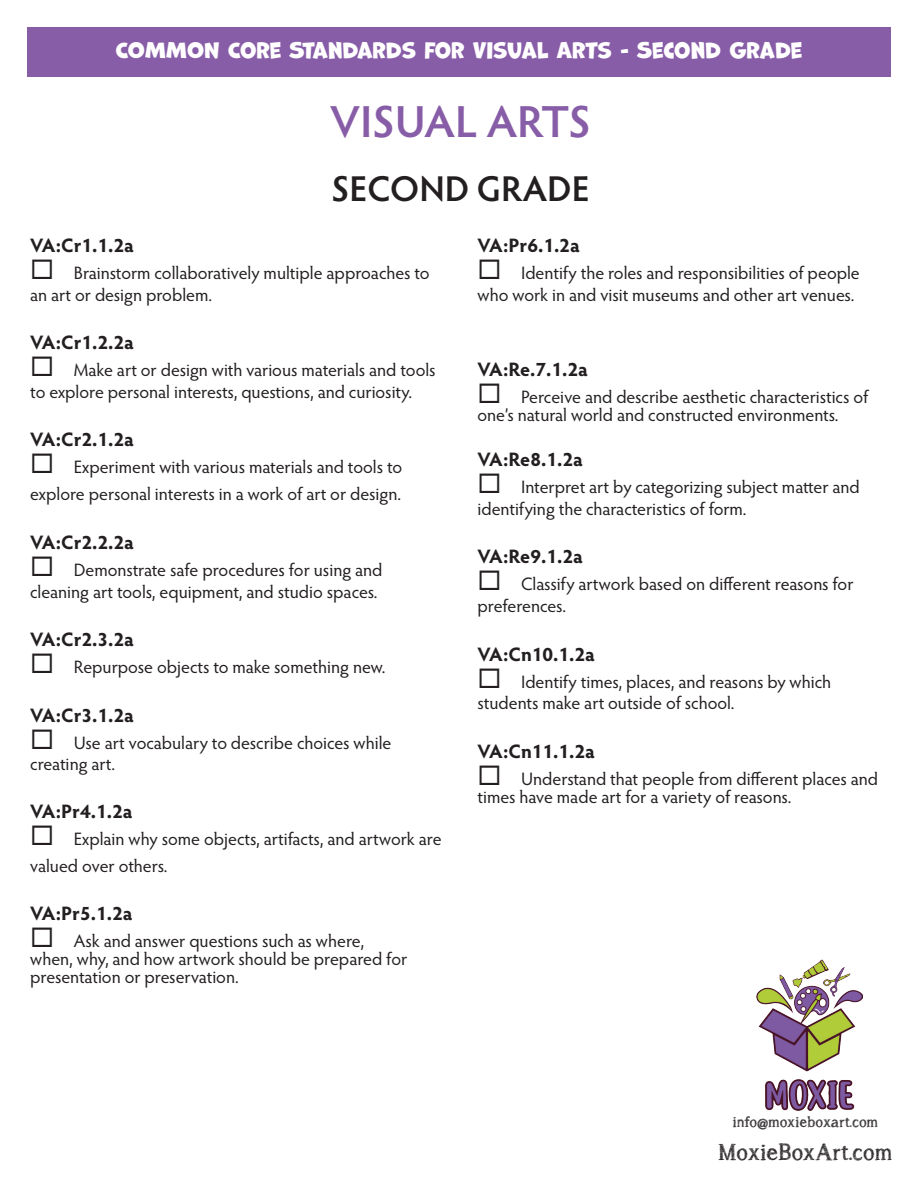
<style>
.page{position:relative;width:918px;height:1188px;background:#fff}
.page>*{position:absolute;margin:0;border:0;box-sizing:border-box;transform-origin:0 0}
.t1{font:600 45px "Hypatia Sans Pro";color:#885da7}
.t2{font:600 36px "Hypatia Sans Pro";color:#231f20}
.t3{font:27.6px "A Songfor Jennifer";letter-spacing:.025em;color:#231f20}
.t4{font:21px "Marvin";color:#fff}
.t5{font:700 19.5px "Hypatia Sans Pro";color:#231f20}
.t6{font:18px/21.6px "Hypatia Sans Pro";color:#231f20}
.t7{font:18px "A Songfor Jennifer";letter-spacing:.025em;color:#231f20}
</style>
<div class="page">
<div style="left:27px;top:27px;width:864px;height:50px;background:#885da7"></div>
<img style="left:757px;top:960px;width:105px;height:151px">
<p class="t4" style="left:116px;top:38px;width:688px">COMMON CORE STANDARDS FOR VISUAL ARTS - SECOND GRADE</p>
<h1 class="t1" style="left:330px;top:90px;width:262px">VISUAL ARTS</h1>
<h2 class="t2" style="left:332px;top:164px;width:259px">SECOND GRADE</h2>
<p class="t5" style="left:30px;top:231px;width:105px">VA:Cr1.1.2a</p>
<p class="t6" style="left:30px;top:261px;width:401px">◻ Brainstorm collaboratively multiple approaches to an art or design problem.</p>
<p class="t5" style="left:30px;top:329px;width:105px">VA:Cr1.2.2a</p>
<p class="t6" style="left:30px;top:359px;width:407px">◻ Make art or design with various materials and tools to explore personal interests, questions, and curiosity.</p>
<p class="t5" style="left:30px;top:426px;width:105px">VA:Cr2.1.2a</p>
<p class="t6" style="left:30px;top:453px;width:374px;line-height:27px">◻ Experiment with various materials and tools to explore personal interests in a work of art or design.</p>
<p class="t5" style="left:30px;top:528px;width:105px">VA:Cr2.2.2a</p>
<p class="t6" style="left:30px;top:558px;width:354px">◻ Demonstrate safe procedures for using and cleaning art tools, equipment, and studio spaces.</p>
<p class="t5" style="left:30px;top:626px;width:105px">VA:Cr2.3.2a</p>
<p class="t6" style="left:30px;top:656px;width:357px">◻ Repurpose objects to make something new.</p>
<p class="t5" style="left:30px;top:701px;width:105px">VA:Cr3.1.2a</p>
<p class="t6" style="left:30px;top:731px;width:363px;line-height:21px">◻ Use art vocabulary to describe choices while creating art.</p>
<p class="t5" style="left:30px;top:797px;width:104px">VA:Pr4.1.2a</p>
<p class="t6" style="left:30px;top:824px;width:413px;line-height:27px">◻ Explain why some objects, artifacts, and artwork are valued over others.</p>
<p class="t5" style="left:30px;top:899px;width:104px">VA:Pr5.1.2a</p>
<p class="t6" style="left:30px;top:931px;width:379px;line-height:18px">◻ Ask and answer questions such as where, when, why, and how artwork should be prepared for presentation or preservation.</p>
<p class="t5" style="left:477px;top:231px;width:104px">VA:Pr6.1.2a</p>
<p class="t6" style="left:477px;top:261px;width:384px">◻ Identify the roles and responsibilities of people who work in and visit museums and other art venues.</p>
<p class="t5" style="left:477px;top:356px;width:112px">VA:Re.7.1.2a</p>
<p class="t6" style="left:477px;top:387px;width:393px;line-height:18px">◻ Perceive and describe aesthetic characteristics of one’s natural world and constructed environments.</p>
<p class="t5" style="left:477px;top:446px;width:107px">VA:Re8.1.2a</p>
<p class="t6" style="left:477px;top:476px;width:384px">◻ Interpret art by categorizing subject matter and identifying the characteristics of form.</p>
<p class="t5" style="left:477px;top:543px;width:107px">VA:Re9.1.2a</p>
<p class="t6" style="left:477px;top:573px;width:378px">◻ Classify artwork based on different reasons for preferences.</p>
<p class="t5" style="left:477px;top:640px;width:119px">VA:Cn10.1.2a</p>
<p class="t6" style="left:477px;top:670px;width:355px">◻ Identify times, places, and reasons by which students make art outside of school.</p>
<p class="t5" style="left:477px;top:737px;width:119px">VA:Cn11.1.2a</p>
<p class="t6" style="left:477px;top:769px;width:402px;line-height:18px">◻ Understand that people from different places and times have made art for a variety of reasons.</p>
<p class="t7" style="left:733px;top:1113px;width:147px">info@moxieboxart.com</p>
<h3 class="t3" style="left:719px;top:1137px;width:175px">MoxieBoxArt.com</h3>
</div>
